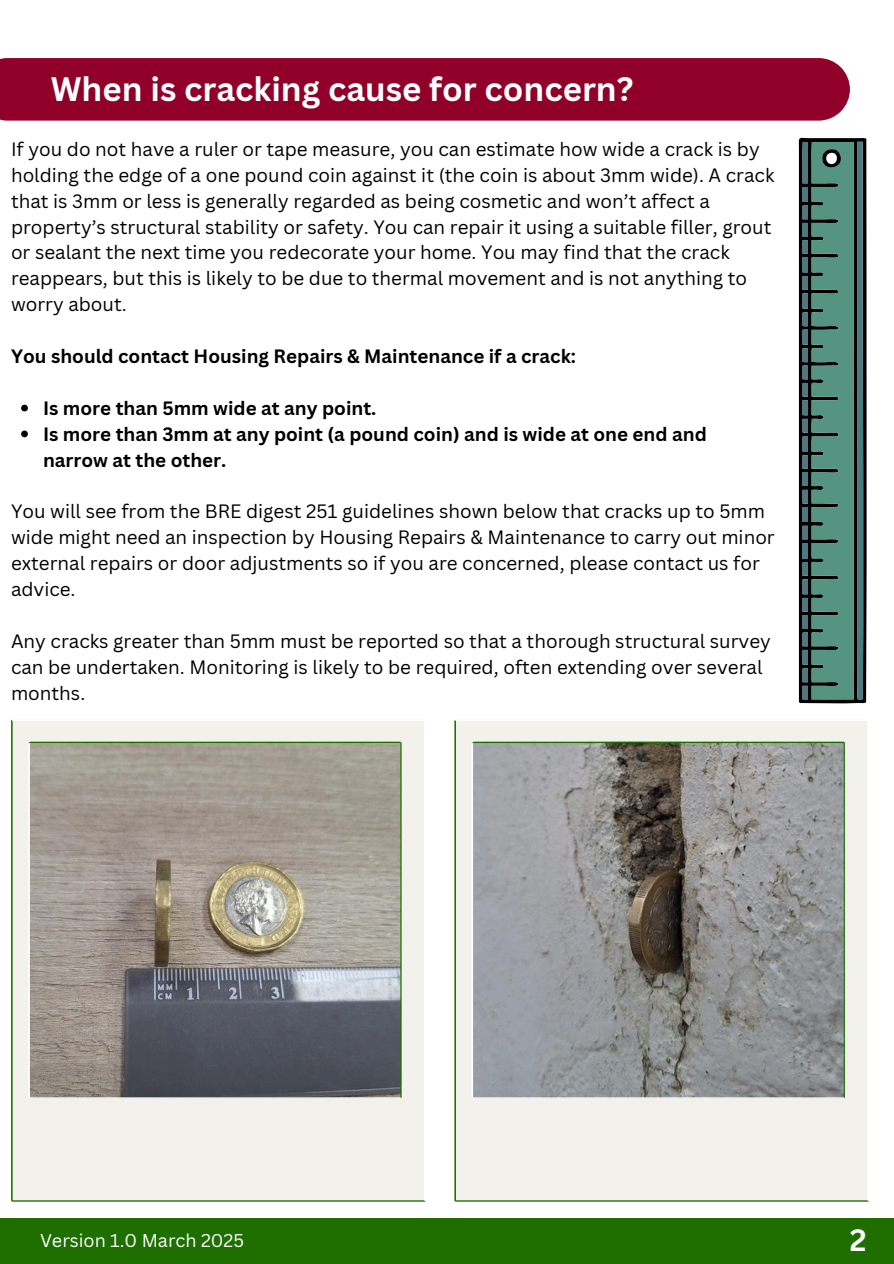
<style>
.page{position:relative;width:894px;height:1264px;background:#fff}
.page>*{position:absolute;margin:0;border:0;box-sizing:border-box;transform-origin:0 0}
.t1{font:700 33px "Canva Sans";color:#fff}
.t2{font:700 30px "Canva Sans";color:#fff}
.t3{font:18.75px/25.8px "Canva Sans";color:#000}
.t4{font:700 18.75px/25.8px "Canva Sans";color:#000}
.t5{font:18px "Canva Sans";color:#fff}
</style>
<div class="page">
<div style="left:0;top:1217px;width:893px;height:46px;background:#1e6f00"></div>
<svg style="left:12px;top:720px;width:413px;height:481px;background:#aeaba5"></svg>
<svg style="left:455px;top:720px;width:413px;height:481px;background:#abaca9"></svg>
<div style="left:0;top:58px;width:849px;height:63px;background:#910029"></div>
<svg style="left:798px;top:138px;width:68px;height:565px;background:#426c61"></svg>
<svg style="left:21px;top:404px;width:7px;height:7px"></svg>
<svg style="left:21px;top:430px;width:7px;height:7px"></svg>
<h2 class="t1" style="left:51px;top:66px;width:584px">When is cracking cause for concern?</h2>
<p class="t3" style="left:11px;top:136px;width:764px">If you do not have a ruler or tape measure, you can estimate how wide a crack is by holding the edge of a one pound coin against it (the coin is about 3mm wide). A crack that is 3mm or less is generally regarded as being cosmetic and won’t affect a property’s structural stability or safety. You can repair it using a suitable filler, grout or sealant the next time you redecorate your home. You may find that the crack reappears, but this is likely to be due to thermal movement and is not anything to worry about.</p>
<p class="t4" style="left:11px;top:343px;width:566px">You should contact Housing Repairs &amp; Maintenance if a crack:</p>
<p class="t4" style="left:43px;top:394px;width:335px">Is more than 5mm wide at any point.</p>
<p class="t4" style="left:43px;top:420px;width:665px">Is more than 3mm at any point (a pound coin) and is wide at one end and narrow at the other.</p>
<p class="t3" style="left:11px;top:498px;width:765px">You will see from the BRE digest 251 guidelines shown below that cracks up to 5mm wide might need an inspection by Housing Repairs &amp; Maintenance to carry out minor external repairs or door adjustments so if you are concerned, please contact us for advice.</p>
<p class="t3" style="left:11px;top:627px;width:761px">Any cracks greater than 5mm must be reported so that a thorough structural survey can be undertaken. Monitoring is likely to be required, often extending over several months.</p>
<p class="t5" style="left:40px;top:1227px;width:205px">Version 1.0 March 2025</p>
<h2 class="t2" style="left:849px;top:1219px;width:18px">2</h2>
</div>
